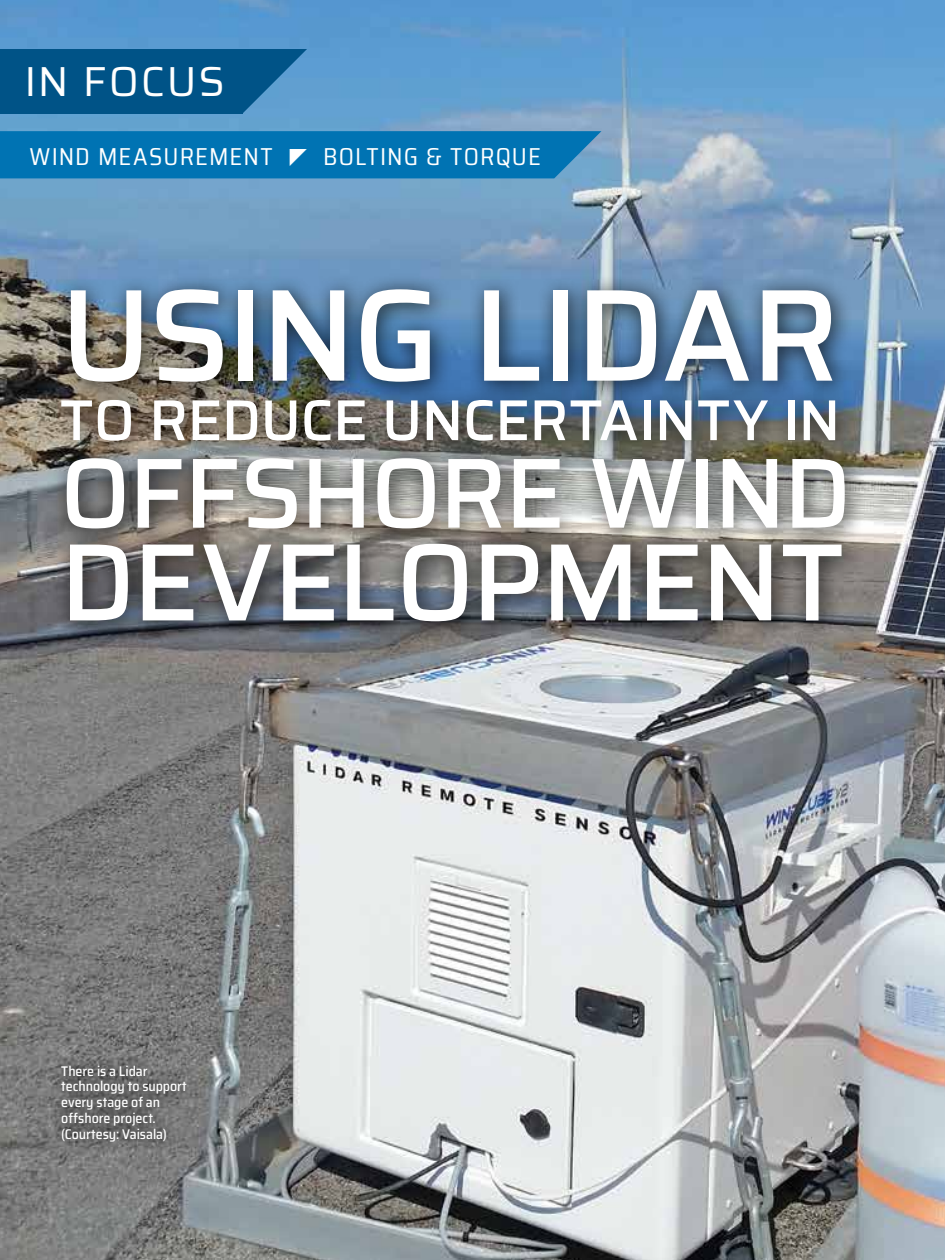
<style>
.page{position:relative;width:945px;height:1260px;background:#fff}
.page>*{position:absolute;margin:0;border:0;box-sizing:border-box;transform-origin:0 0}
.t1{font:500 131.25px "Saira";letter-spacing:-.03em;color:#fff}
.t2{font:500 110.25px "Saira";letter-spacing:-.025em;color:#fff}
.t3{font:500 99.75px "Saira";letter-spacing:-.025em;color:#fff}
.t4{font:500 57.75px "Saira";letter-spacing:-.015em;color:#fff}
.t5{font:42px "Saira";letter-spacing:.045em;color:#fff}
.t6{font:semi-condensed 24.5px "Saira";letter-spacing:.045em;color:#fff}
.t7{font:500 semi-condensed 14px/15.8px "Saira";letter-spacing:-.005em;color:#fff}
</style>
<div class="page">
<img style="left:0;top:0;width:945px;height:1260px">
<div style="left:46px;top:273px;width:822px;height:371px;background:#000;opacity:.75"></div>
<div style="left:47px;top:1050px;width:153px;height:106px;background:#000;opacity:.9"></div>
<div style="left:0;top:49px;width:242px;height:65px;background:#005387"></div>
<svg style="left:242px;top:49px;width:65px;height:65px;background:#2f78ab"></svg>
<div style="left:0;top:131px;width:601px;height:47px;background:#0073b3"></div>
<h3 class="t5" style="left:25px;top:50px;width:202px">IN FOCUS</h3>
<h3 class="t6" style="left:29px;top:138px;width:245px">WIND MEASUREMENT</h3>
<h3 class="t6" style="left:323px;top:138px;width:219px">BOLTING &amp; TORQUE</h3>
<h1 class="t1" style="left:60px;top:235px;width:781px">USING LIDAR</h1>
<h3 class="t4" style="left:60px;top:376px;width:782px">TO REDUCE UNCERTAINTY IN</h3>
<h3 class="t3" style="left:60px;top:417px;width:793px">OFFSHORE WIND</h3>
<h2 class="t2" style="left:60px;top:498px;width:786px">DEVELOPMENT</h2>
<p class="t7" style="left:61px;top:1063px;width:127px">There is a Lidar technology to support every stage of an offshore project. (Courtesy: Vaisala)</p>
</div>
